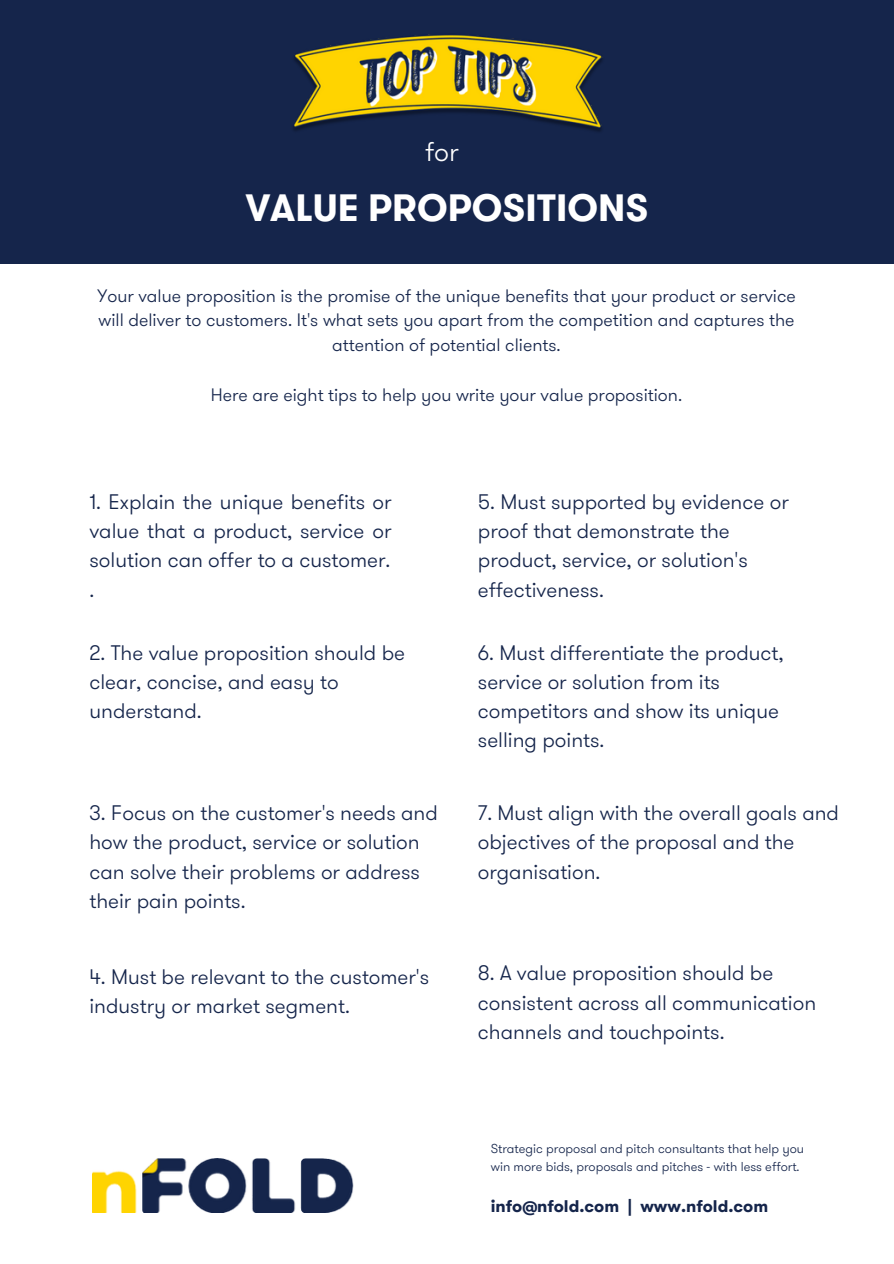
<style>
.page{position:relative;width:894px;height:1264px;background:#fff}
.page>*{position:absolute;margin:0;border:0;box-sizing:border-box;transform-origin:0 0}
.t1{font:700 38.1px "GT Walsheim Pro";color:#fff}
.t2{font:300 27px "GT Walsheim Pro";color:#fff}
.t3{font:300 21px/29.2px "GT Walsheim Pro";color:#15254b}
.t4{font:300 18px/24.8px "GT Walsheim Pro";color:#15254b;text-align:center}
.t5{font:700 16.95px "GT Walsheim Pro";color:#15254b}
.t6{font:300 12.9px/17.9px "GT Walsheim Pro";color:#15254b}
</style>
<div class="page">
<div style="left:0;top:0;width:893px;height:263px;background:#15254b"></div>
<img style="left:293px;top:34px;width:310px;height:98px">
<img style="left:92px;top:1158px;width:262px;height:54px">
<p class="t2" style="left:425px;top:132px;width:35px">for</p>
<h1 class="t1" style="left:246px;top:181px;width:404px">VALUE PROPOSITIONS</h1>
<p class="t4" style="left:97px;top:283px;width:700px">Your value proposition is the promise of the unique benefits that your product or service will deliver to customers. It's what sets you apart from the competition and captures the attention of potential clients.</p>
<p class="t4" style="left:211px;top:382px;width:473px">Here are eight tips to help you write your value proposition.</p>
<p class="t3" style="left:89px;top:487px;width:303px;text-align:justify">1. Explain the unique benefits or value that a product, service or solution can offer to a customer. .</p>
<p class="t3" style="left:477px;top:487px;width:312px">5. Must supported by evidence or proof that demonstrate the product, service, or solution's effectiveness.</p>
<p class="t3" style="left:89px;top:637px;width:317px">2. The value proposition should be clear, concise, and easy to understand.</p>
<p class="t3" style="left:89px;top:798px;width:350px">3. Focus on the customer's needs and how the product, service or solution can solve their problems or address their pain points.</p>
<p class="t3" style="left:89px;top:961px;width:341px">4. Must be relevant to the customer's industry or market segment.</p>
<p class="t3" style="left:477px;top:637px;width:307px">6. Must differentiate the product, service or solution from its competitors and show its unique selling points.</p>
<p class="t3" style="left:477px;top:798px;width:362px">7. Must align with the overall goals and objectives of the proposal and the organisation.</p>
<p class="t3" style="left:477px;top:958px;width:340px">8. A value proposition should be consistent across all communication channels and touchpoints.</p>
<p class="t6" style="left:490px;top:1139px;width:315px">Strategic proposal and pitch consultants that help you win more bids, proposals and pitches - with less effort.</p>
<p class="t5" style="left:490px;top:1194px;width:279px">info@nfold.com | www.nfold.com</p>
</div>
